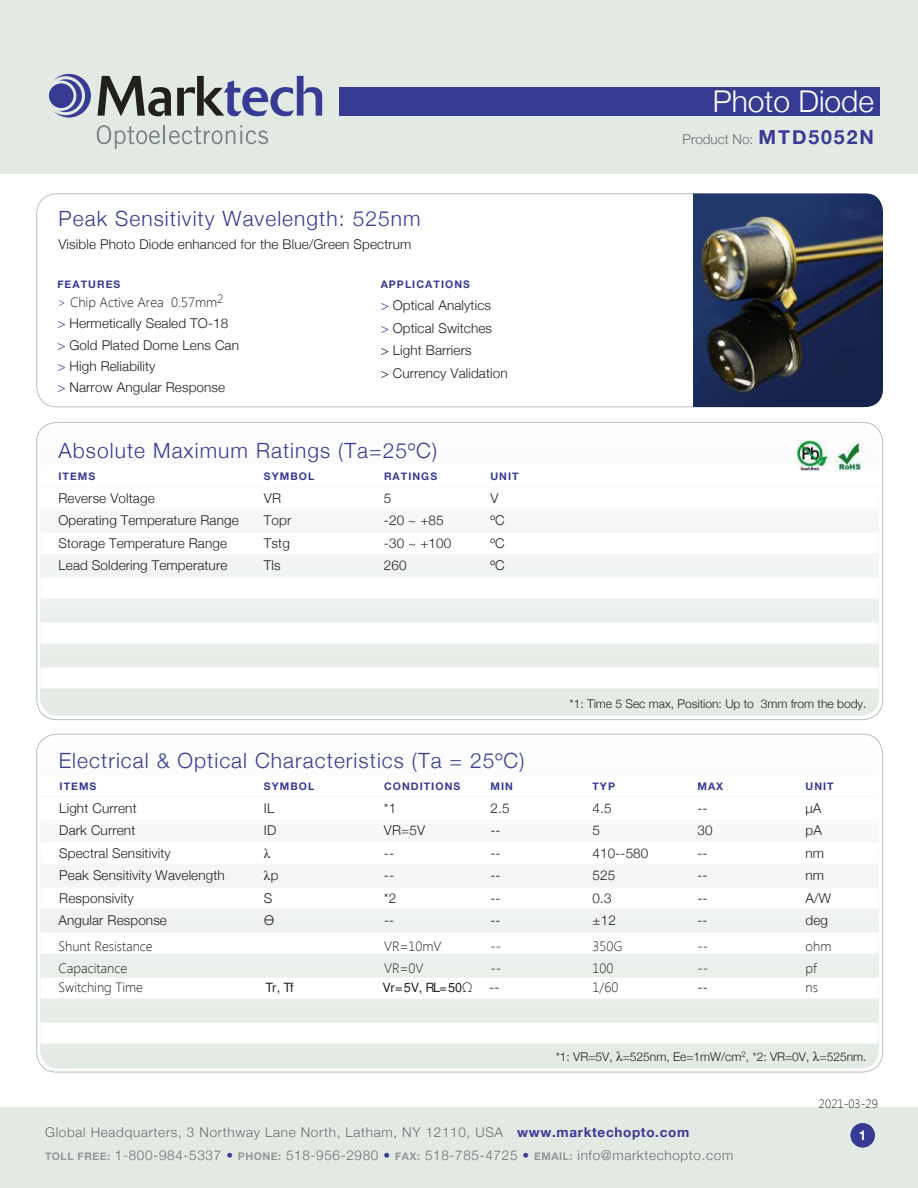
<style>
.page{position:relative;width:918px;height:1188px;background:#fff}
.page>*{position:absolute;margin:0;border:0;box-sizing:border-box;transform-origin:0 0}
.t1{font:300 30px "Helvetica Neue";color:#fff}
.t2{font:300 21px "Helvetica Neue";letter-spacing:.05em;color:#383b94}
.t3{font:300 13.5px/21.3px "Helvetica Neue";letter-spacing:.01em;color:#221f1f}
.t4{font:300 13.5px/22.5px "Helvetica Neue";letter-spacing:.05em;color:#6c6e70}
.t5{font:300 13.5px "Segoe UI";color:#221f1f}
.t6{font:300 13.5px "Helvetica Neue";color:#6c6e70}
.t7{font:13.5px "Times New Roman";color:#221f1f}
.t8{font:700 13.5px "Helvetica Neue";color:#fff}
.t9{font:300 12.75px "Segoe UI";letter-spacing:-.045em;color:#221f1f}
.t10{font:300 12px "Helvetica Neue";color:#221f1f}
.t11{font:300 12px "Segoe UI";color:#221f1f}
.t12{font:700 10.5px "Helvetica Neue";letter-spacing:.1em;color:#383b94}
.s1{color:#383b94}
.s2{font-weight:700;font-size:19.5px;color:#383b94}
.s3{font-family:"Helvetica Neue";font-weight:300}
.s4{font-size:13.5px}
.s5{font-family:"Times New Roman";font-weight:400;font-size:13.5px}
.s6{font-weight:700;color:#383b94}
.s7{font-weight:700;font-size:10.5px;color:#939597}
</style>
<div class="page">
<div style="left:0;top:0;width:918px;height:173px;background:#e3eae4"></div>
<img style="left:40px;top:426px;width:839px;height:290px">
<div style="left:41px;top:465px;width:837px;height:21px;background:#fff"></div>
<div style="left:41px;top:488px;width:837px;height:21px;background:#fff"></div>
<div style="left:41px;top:533px;width:837px;height:21px;background:#fff"></div>
<div style="left:41px;top:578px;width:837px;height:21px;background:#fff"></div>
<div style="left:41px;top:623px;width:837px;height:21px;background:#fff"></div>
<div style="left:41px;top:668px;width:837px;height:21px;background:#fff"></div>
<img style="left:798px;top:440px;width:30px;height:30px">
<img style="left:834px;top:442px;width:31px;height:30px">
<img style="left:693px;top:194px;width:190px;height:213px">
<div style="left:340px;top:87px;width:540px;height:28px;background:#383b94"></div>
<svg style="left:97px;top:125px;width:171px;height:24px"></svg>
<svg style="left:54px;top:74px;width:37px;height:44px"></svg>
<div style="left:49px;top:84px;width:24px;height:24px;background:#383b94;border-radius:50%"></div>
<svg style="left:97px;top:76px;width:74px;height:40px"></svg>
<svg style="left:177px;top:76px;width:145px;height:40px"></svg>
<div style="left:0;top:1107px;width:918px;height:81px;background:#e3eae4"></div>
<div style="left:851px;top:1123px;width:24px;height:24px;background:#383b94;border-radius:50%"></div>
<h2 class="t2" style="left:58px;top:211px;width:364px">Peak Sensitivity Wavelength: 525nm</h2>
<p class="t3" style="left:58px;top:235px;width:355px">Visible Photo Diode enhanced for the Blue/Green Spectrum</p>
<p class="t12" style="left:57px;top:280px;width:64px">FEATURES</p>
<p class="t3" style="left:57px;top:314px;width:183px"><span class="s1">&gt;</span> Hermetically Sealed TO-18 <span class="s1">&gt;</span> Gold Plated Dome Lens Can <span class="s1">&gt;</span> High Reliability<br><span class="s1">&gt;</span> Narrow Angular Response</p>
<p class="t5" style="left:58px;top:297px;width:167px"><span class="s1">&gt;</span> Chip Active Area 0.57mm<sup>2</sup></p>
<p class="t12" style="left:381px;top:280px;width:91px">APPLICATIONS</p>
<p class="t3" style="left:381px;top:295px;width:129px;line-height:22.5px"><span class="s1">&gt;</span> Optical Analytics<br><span class="s1">&gt;</span> Optical Switches<br>&gt; Light Barriers<br>&gt; Currency Validation</p>
<h2 class="t2" style="left:58px;top:442px;width:380px">Absolute Maximum Ratings (Ta=25ºC)</h2>
<p class="t12" style="left:58px;top:472px;width:38px">ITEMS</p>
<p class="t12" style="left:264px;top:472px;width:52px">SYMBOL</p>
<p class="t12" style="left:384px;top:472px;width:55px">RATINGS</p>
<p class="t12" style="left:491px;top:472px;width:30px">UNIT</p>
<p class="t3" style="left:58px;top:488px;width:98px">Reverse Voltage</p>
<p class="t3" style="left:264px;top:488px;width:19px">VR</p>
<p class="t3" style="left:384px;top:488px;width:9px">5</p>
<p class="t3" style="left:490px;top:488px;width:10px">V</p>
<p class="t3" style="left:58px;top:511px;width:182px">Operating Temperature Range</p>
<p class="t3" style="left:264px;top:511px;width:29px">Topr</p>
<p class="t3" style="left:384px;top:511px;width:61px">-20 ~ +85</p>
<p class="t3" style="left:490px;top:511px;width:16px">ºC</p>
<p class="t3" style="left:58px;top:533px;width:170px">Storage Temperature Range</p>
<p class="t3" style="left:264px;top:533px;width:27px">Tstg</p>
<p class="t3" style="left:384px;top:533px;width:69px">-30 ~ +100</p>
<p class="t3" style="left:490px;top:533px;width:16px">ºC</p>
<p class="t3" style="left:58px;top:556px;width:170px">Lead Soldering Temperature</p>
<p class="t3" style="left:264px;top:556px;width:18px">Tls</p>
<p class="t3" style="left:384px;top:556px;width:24px">260</p>
<p class="t3" style="left:490px;top:556px;width:16px">ºC</p>
<h1 class="t1" style="left:713px;top:90px;width:163px">Photo Diode</h1>
<p class="t6" style="left:683px;top:134px;width:193px">Product No: <span class="s2">MTD5052N</span></p>
<p class="t10" style="left:570px;top:700px;width:298px">*1: Time 5 Sec max, Position: Up to 3mm from the body.</p>
<h2 class="t2" style="left:59px;top:752px;width:467px">Electrical &amp; Optical Characteristics (Ta = 25ºC)</h2>
<p class="t12" style="left:60px;top:782px;width:38px">ITEMS</p>
<p class="t12" style="left:264px;top:782px;width:52px">SYMBOL</p>
<p class="t12" style="left:384px;top:782px;width:78px">CONDITIONS</p>
<p class="t12" style="left:491px;top:782px;width:24px">MIN</p>
<p class="t12" style="left:592px;top:782px;width:24px">TYP</p>
<p class="t12" style="left:697px;top:782px;width:27px">MAX</p>
<p class="t12" style="left:806px;top:782px;width:30px">UNIT</p>
<p class="t3" style="left:59px;top:798px;width:79px">Light Current</p>
<p class="t3" style="left:264px;top:798px;width:12px">IL</p>
<p class="t3" style="left:384px;top:798px;width:14px">*1</p>
<p class="t3" style="left:491px;top:798px;width:21px">2.5</p>
<p class="t3" style="left:593px;top:798px;width:21px">4.5</p>
<p class="t3" style="left:698px;top:798px;width:12px">--</p>
<p class="t3" style="left:806px;top:798px;width:17px">µA</p>
<p class="t3" style="left:59px;top:821px;width:78px">Dark Current</p>
<p class="t3" style="left:264px;top:821px;width:14px">ID</p>
<p class="t3" style="left:384px;top:821px;width:43px">VR=5V</p>
<p class="t3" style="left:491px;top:821px;width:12px">--</p>
<p class="t3" style="left:593px;top:821px;width:9px">5</p>
<p class="t3" style="left:698px;top:821px;width:17px">30</p>
<p class="t3" style="left:805px;top:821px;width:18px">pA</p>
<p class="t3" style="left:59px;top:843px;width:113px">Spectral Sensitivity</p>
<p class="t7" style="left:264px;top:844px;width:8px">λ</p>
<p class="t3" style="left:384px;top:843px;width:12px">--</p>
<p class="t3" style="left:491px;top:843px;width:12px">--</p>
<p class="t3" style="left:593px;top:843px;width:57px">410--580</p>
<p class="t3" style="left:698px;top:843px;width:12px">--</p>
<p class="t3" style="left:805px;top:843px;width:20px">nm</p>
<p class="t3" style="left:59px;top:866px;width:167px">Peak Sensitivity Wavelength</p>
<p class="t7" style="left:264px;top:867px;width:16px">λ<span class="s3">p</span></p>
<p class="t3" style="left:384px;top:866px;width:12px">--</p>
<p class="t3" style="left:491px;top:866px;width:12px">--</p>
<p class="t3" style="left:593px;top:866px;width:24px">525</p>
<p class="t3" style="left:698px;top:866px;width:12px">--</p>
<p class="t3" style="left:806px;top:866px;width:20px">nm</p>
<p class="t3" style="left:59px;top:888px;width:76px">Responsivity</p>
<p class="t3" style="left:264px;top:888px;width:10px">S</p>
<p class="t3" style="left:384px;top:888px;width:14px">*2</p>
<p class="t3" style="left:491px;top:888px;width:12px">--</p>
<p class="t3" style="left:593px;top:888px;width:21px">0.3</p>
<p class="t3" style="left:698px;top:888px;width:12px">--</p>
<p class="t3" style="left:805px;top:888px;width:27px">A/W</p>
<p class="t3" style="left:58px;top:909px;width:110px">Angular Response</p>
<p class="t3" style="left:264px;top:909px;width:12px">Ө</p>
<p class="t3" style="left:384px;top:909px;width:12px">--</p>
<p class="t3" style="left:491px;top:909px;width:12px">--</p>
<p class="t3" style="left:593px;top:909px;width:25px">±12</p>
<p class="t3" style="left:698px;top:909px;width:12px">--</p>
<p class="t3" style="left:806px;top:909px;width:24px">deg</p>
<p class="t5" style="left:59px;top:940px;width:96px">Shunt Resistance</p>
<p class="t5" style="left:384px;top:940px;width:59px">VR=10mV</p>
<p class="t5" style="left:491px;top:940px;width:12px">--</p>
<p class="t5" style="left:593px;top:940px;width:31px">350G</p>
<p class="t5" style="left:698px;top:940px;width:12px">--</p>
<p class="t5" style="left:806px;top:940px;width:27px">ohm</p>
<p class="t5" style="left:59px;top:962px;width:70px">Capacitance</p>
<p class="t5" style="left:384px;top:962px;width:41px">VR=0V</p>
<p class="t5" style="left:491px;top:962px;width:12px">--</p>
<p class="t5" style="left:593px;top:962px;width:22px">100</p>
<p class="t5" style="left:698px;top:962px;width:12px">--</p>
<p class="t5" style="left:806px;top:962px;width:13px">pf</p>
<p class="t5" style="left:59px;top:978px;width:86px">Switching Time</p>
<p class="t9" style="left:265px;top:983px;width:30px">Tr, Tf</p>
<p class="t9" style="left:383px;top:983px;width:91px">Vr=5V, RL=50<span class="s4">Ω</span></p>
<p class="t3" style="left:489px;top:976px;width:12px">--</p>
<p class="t5" style="left:593px;top:978px;width:27px">1/60</p>
<p class="t3" style="left:698px;top:976px;width:12px">--</p>
<p class="t5" style="left:806px;top:978px;width:14px">ns</p>
<p class="t10" style="left:556px;top:1052px;width:312px">*1: VR=5V, <span class="s5">λ</span>=525nm, Ee=1mW/cm<sup>2</sup>, *2: VR=0V, <span class="s5">λ</span>=525nm.</p>
<p class="t11" style="left:819px;top:1096px;width:60px">2021-03-29</p>
<p class="t4" style="left:45px;top:1122px;width:690px">Global Headquarters, 3 Northway Lane North, Latham, NY 12110, USA <span class="s6">www.marktechopto.com<br></span><span class="s7">TOLL FREE:</span> 1-800-984-5337 <span class="s1">•</span> <span class="s7">PHONE:</span> 518-956-2980 <span class="s1">•</span> <span class="s7">FAX:</span> 518-785-4725 <span class="s1">•</span> <span class="s7">EMAIL:</span> info@marktechopto.com</p>
<p class="t8" style="left:859px;top:1130px;width:9px">1</p>
</div>
